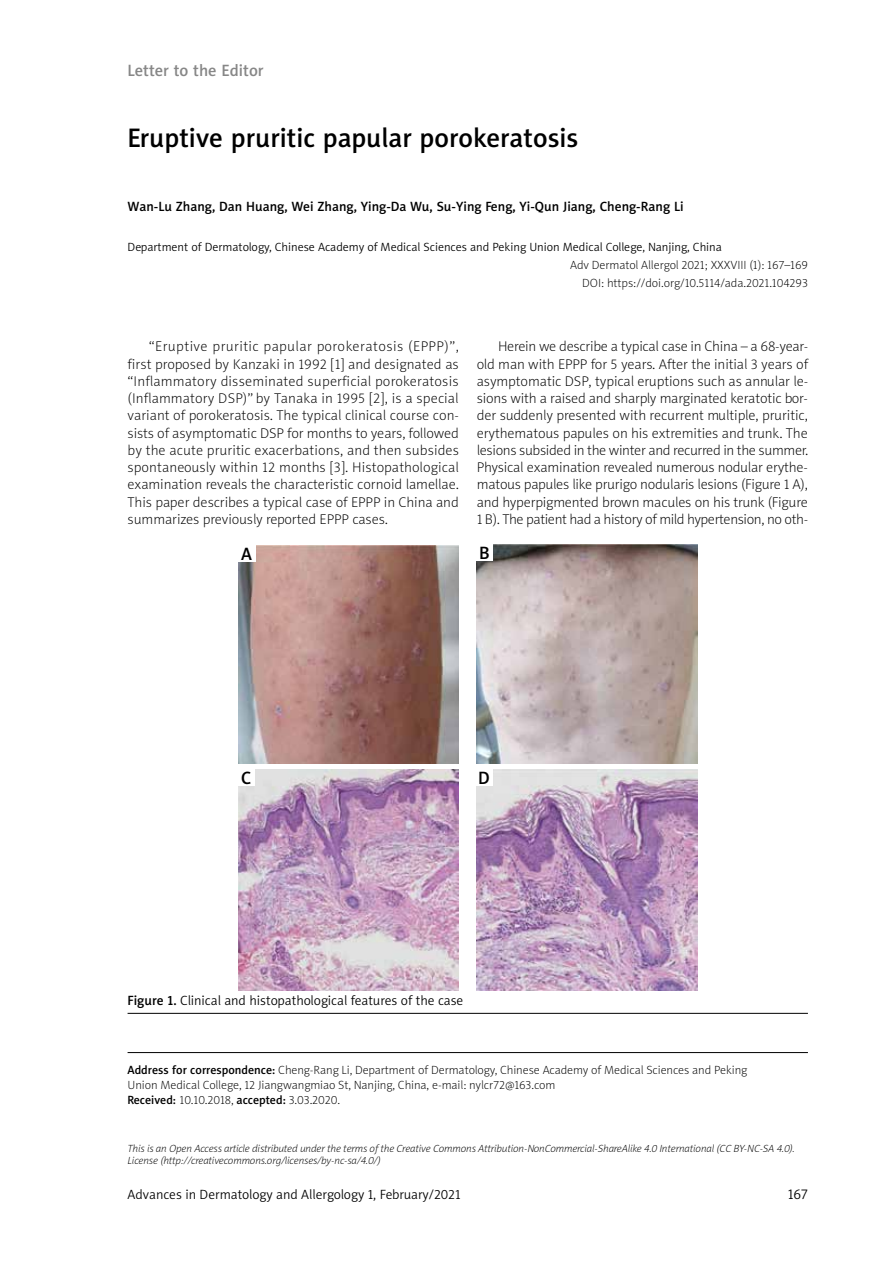
<style>
.page{position:relative;width:893px;height:1263px;background:#fff}
.page>*{position:absolute;margin:0;border:0;box-sizing:border-box;transform-origin:0 0}
.t1{font:27px "Naomi Sans EFNTT Medium";color:#000}
.t2{font:18px "Naomi Sans EFNTT Medium";color:#000}
.t3{font:16.5px "Naomi Sans EFN Medium";color:#878787}
.t4{font:14.25px/17.2px "Naomi Sans EFNTT Thin";letter-spacing:-.02em;color:#000;text-align:justify}
.t5{font:14.25px "Naomi Sans EFNPS Light";color:#000}
.t6{font:13.5px "Naomi Sans EFNTT Medium";color:#000}
.t7{font:13.5px "Naomi Sans EFNTT Light";color:#000}
.t8{font:13.5px "Naomi Sans EFNPS Light";color:#000}
.t9{font:12px/15px "Naomi Sans EFNTT Thin";color:#000}
.t10{font:12px "Naomi Sans EFNTT Light";color:#000}
.t11{font:italic 10.5px/12px "Naomi Sans EFN Thin";letter-spacing:-.01em;color:#000}
.s1{font-family:"Naomi Sans EFNTT Medium"}
</style>
<div class="page">
<hr style="left:128px;top:1052px;width:680px;height:1px;background:#000">
<img style="left:239px;top:545px;width:220px;height:219px">
<img style="left:477px;top:545px;width:221px;height:219px">
<img style="left:239px;top:770px;width:220px;height:220px">
<img style="left:477px;top:770px;width:221px;height:220px">
<hr style="left:128px;top:1013px;width:680px;height:1px;background:#000">
<div style="left:238px;top:545px;width:17px;height:17px;background:#fff"></div>
<div style="left:238px;top:769px;width:17px;height:17px;background:#fff"></div>
<div style="left:476px;top:543px;width:17px;height:17px;background:#fff"></div>
<div style="left:475px;top:769px;width:17px;height:17px;background:#fff"></div>
<p class="t3" style="left:128px;top:60px;width:138px">Letter to the Editor</p>
<h1 class="t1" style="left:128px;top:122px;width:452px">Eruptive pruritic papular porokeratosis</h1>
<p class="t6" style="left:128px;top:198px;width:557px">Wan-Lu Zhang, Dan Huang, Wei Zhang, Ying-Da Wu, Su-Ying Feng, Yi-Qun Jiang, Cheng-Rang Li</p>
<p class="t10" style="left:128px;top:240px;width:596px">Department of Dermatology, Chinese Academy of Medical Sciences and Peking Union Medical College, Nanjing, China</p>
<p class="t9" style="left:570px;top:256px;width:239px;line-height:18px;text-align:right">Adv Dermatol Allergol 2021; XXXVIII (1): 167–169<br>DOI: https://doi.org/10.5114/ada.2021.104293</p>
<p class="t4" style="left:128px;top:338px;width:333px;text-indent:21px">“Eruptive pruritic papular porokeratosis (EPPP)”, first proposed by Kanzaki in 1992 [1] and designated as “Inflammatory disseminated superficial porokeratosis (Inflammatory DSP)” by Tanaka in 1995 [2], is a special variant of porokeratosis. The typical clinical course con&shy;sists of asymptomatic DSP for months to years, followed by the acute pruritic exacerbations, and then subsides spontaneously within 12 months [3]. Histopathological examination reveals the characteristic cornoid lamellae.<br>This paper describes a typical case of EPPP in China and summarizes previously reported EPPP cases.</p>
<p class="t4" style="left:477px;top:338px;width:333px;text-indent:21px">Herein we describe a typical case in China – a 68-year&shy;old man with EPPP for 5 years. After the initial 3 years of asymptomatic DSP, typical eruptions such as annular le&shy;sions with a raised and sharply marginated keratotic bor&shy;der suddenly presented with recurrent multiple, pruritic, erythematous papules on his extremities and trunk. The lesions subsided in the winter and recurred in the summer.<br>Physical examination revealed numerous nodular erythe&shy;matous papules like prurigo nodularis lesions (Figure 1 A), and hyperpigmented brown macules on his trunk (Figure 1 B). The patient had a history of mild hypertension, no oth-</p>
<p class="t2" style="left:241px;top:543px;width:12px">A</p>
<p class="t2" style="left:479px;top:542px;width:12px">B</p>
<p class="t2" style="left:241px;top:767px;width:12px">C</p>
<p class="t2" style="left:478px;top:767px;width:13px">D</p>
<p class="t7" style="left:128px;top:992px;width:337px"><span class="s1">Figure 1.</span> Clinical and histopathological features of the case</p>
<p class="t9" style="left:128px;top:1062px;width:621px"><span class="s1">Address for correspondence:</span> Cheng-Rang Li, Department of Dermatology, Chinese Academy of Medical Sciences and Peking<br>Union Medical College, 12 Jiangwangmiao St, Nanjing, China, e-mail: nylcr72@163.com<br><span class="s1">Received:</span> 10.10.2018, <span class="s1">accepted:</span> 3.03.2020.</p>
<p class="t11" style="left:128px;top:1142px;width:669px">This is an Open Access article distributed under the terms of the Creative Commons Attribution-NonCommercial-ShareAlike 4.0 International (CC BY-NC-SA 4.0).<br>License (http://creativecommons.org/licenses/by-nc-sa/4.0/)</p>
<p class="t8" style="left:128px;top:1187px;width:334px">Advances in Dermatology and Allergology 1, February/2021</p>
<p class="t5" style="left:788px;top:1186px;width:22px">167</p>
</div>
